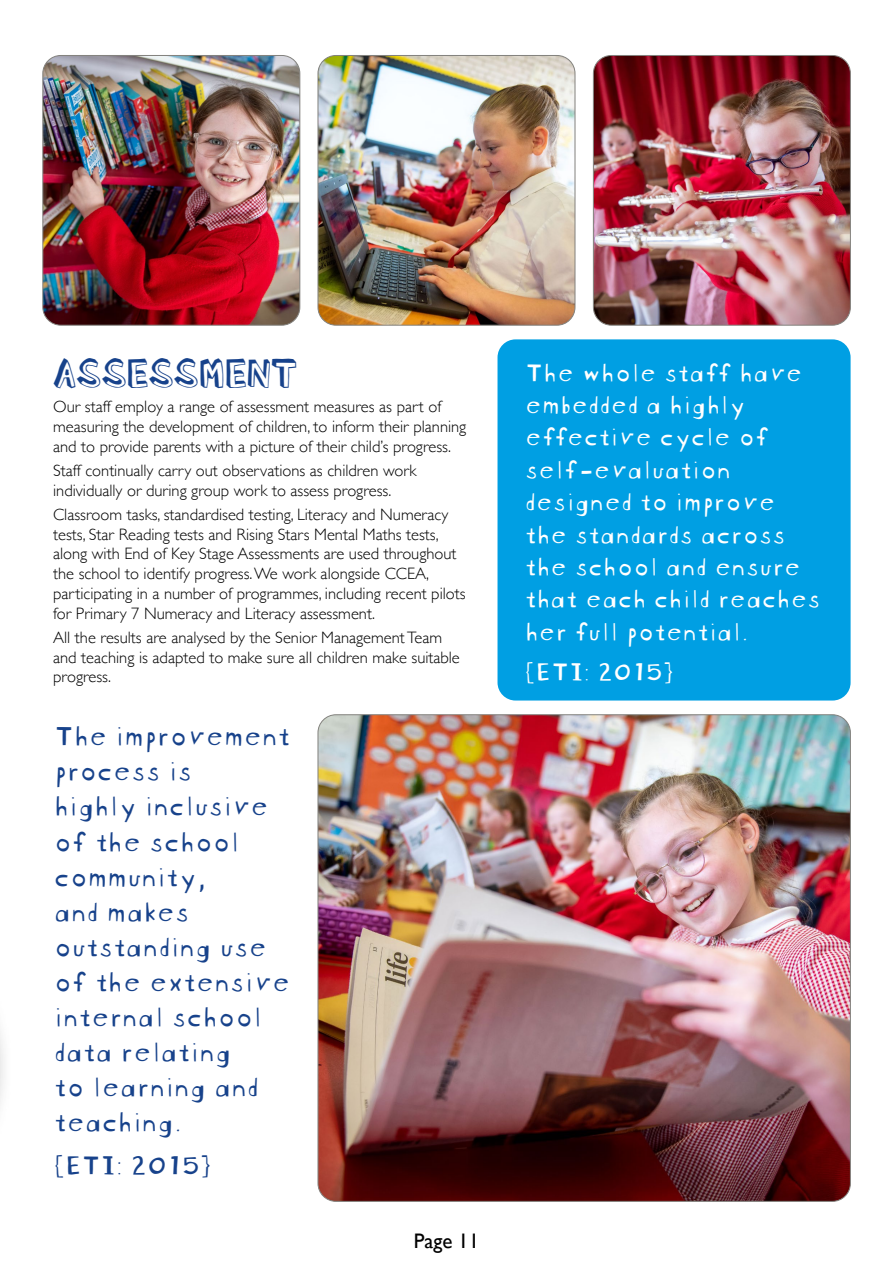
<style>
.page{position:relative;width:893px;height:1276px;background:#fff}
.page>*{position:absolute;margin:0;border:0;box-sizing:border-box;transform-origin:0 0}
.t1{font:39px "Blockhead OT Dark Side";color:#17428b}
.t2{font:29.25px/35.1px "Blockhead OT Unplugged";color:#17428b}
.t3{font:28.5px "Blockhead OT Unplugged";color:#17428b}
.t4{font:27px/32.4px "Blockhead OT Unplugged";color:#fff}
.t5{font:21px "Gill Sans";color:#000}
.t6{font:300 16.5px/19.8px "Gill Sans";color:#000}
</style>
<div class="page">
<img style="left:43px;top:55px;width:257px;height:270px">
<div style="left:43px;top:55px;width:257px;height:270px;border:1px solid #83827e;border-radius:18px"></div>
<img style="left:318px;top:55px;width:257px;height:270px">
<div style="left:318px;top:55px;width:257px;height:270px;border:1px solid #83827e;border-radius:18px"></div>
<div style="left:497px;top:339px;width:354px;height:361px;background:#009fe3;border-radius:18px"></div>
<img style="left:593px;top:55px;width:257px;height:270px">
<div style="left:593px;top:55px;width:258px;height:270px;border:1px solid #83827e;border-radius:18px"></div>
<img style="left:318px;top:715px;width:532px;height:486px">
<h1 class="t1" style="left:53px;top:339px;width:246px">ASSESSMENT</h1>
<p class="t6" style="left:53px;top:396px;width:415px">Our staff employ a range of assessment measures as part of measuring the development of children, to inform their planning and to provide parents with a picture of their child’s progress.</p>
<p class="t6" style="left:53px;top:460px;width:365px">Staff continually carry out observations as children work individually or during group work to assess progress.</p>
<p class="t6" style="left:53px;top:504px;width:414px">Classroom tasks, standardised testing, Literacy and Numeracy tests, Star Reading tests and Rising Stars Mental Maths tests, along with End of Key Stage Assessments are used throughout the school to identify progress. We work alongside CCEA, participating in a number of programmes, including recent pilots for Primary 7 Numeracy and Literacy assessment.</p>
<p class="t6" style="left:53px;top:627px;width:408px">All the results are analysed by the Senior Management Team and teaching is adapted to make sure all children make suitable progress.</p>
<h2 class="t2" style="left:53px;top:715px;width:238px">The improvement process is<br>highly inclusive of the school community,<br>and makes outstanding use of the extensive internal school data relating<br>to learning and teaching.</h2>
<h3 class="t3" style="left:53px;top:1142px;width:159px">{ETI: 2015}</h3>
<p class="t5" style="left:414px;top:1228px;width:67px">Page 11</p>
<h3 class="t4" style="left:524px;top:353px;width:298px">The whole staff have embedded a highly effective cycle of self-evaluation designed to improve the standards across the school and ensure that each child reaches her full potential.</h3>
<h3 class="t4" style="left:524px;top:652px;width:151px">{ETI: 2015}</h3>
</div>
